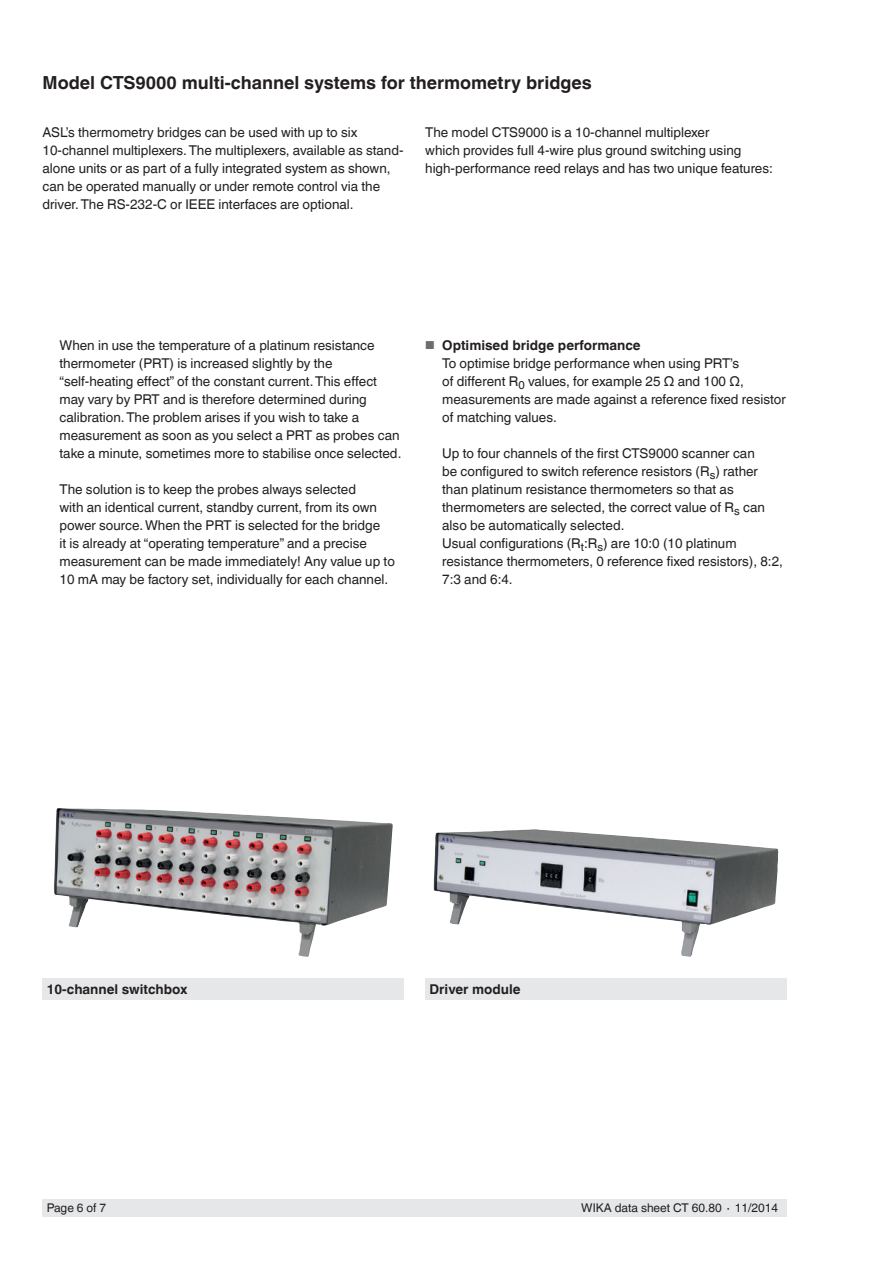
<style>
.page{position:relative;width:893px;height:1263px;background:#fff}
.page>*{position:absolute;margin:0;border:0;box-sizing:border-box;transform-origin:0 0}
.t1{font:700 18px "Helvetica World";color:#231f20}
.t2{font:13.5px/18px "Helvetica World";color:#231f20}
.t3{font:700 13.5px "Helvetica World";color:#231f20}
.t4{font:12px "Helvetica World";color:#231f20}
.s1{font-size:11.55px;color:#6c6d70}
.s2{font-weight:700}
</style>
<div class="page">
<div style="left:43px;top:1199px;width:744px;height:17px;background:#e6e7e9"></div>
<img style="left:54px;top:808px;width:339px;height:149px">
<img style="left:434px;top:829px;width:345px;height:128px">
<div style="left:43px;top:978px;width:361px;height:21px;background:#e6e7e9"></div>
<div style="left:425px;top:978px;width:362px;height:21px;background:#e6e7e9"></div>
<h1 class="t1" style="left:43px;top:73px;width:551px">Model CTS9000 multi-channel systems for thermometry bridges</h1>
<p class="t2" style="left:43px;top:124px;width:363px">ASL’s thermometry bridges can be used with up to six 10-channel multiplexers. The multiplexers, available as stand&shy;alone units or as part of a fully integrated system as shown, can be operated manually or under remote control via the driver. The RS-232-C or IEEE interfaces are optional.</p>
<p class="t2" style="left:425px;top:124px;width:349px">The model CTS9000 is a 10-channel multiplexer<br>which provides full 4-wire plus ground switching using high-performance reed relays and has two unique features:</p>
<p class="t2" style="left:60px;top:336px;width:343px">When in use the temperature of a platinum resistance thermometer (PRT) is increased slightly by the “self-heating effect” of the constant current. This effect may vary by PRT and is therefore determined during calibration. The problem arises if you wish to take a measurement as soon as you select a PRT as probes can take a minute, sometimes more to stabilise once selected.</p>
<p class="t2" style="left:60px;top:480px;width:337px">The solution is to keep the probes always selected<br>with an identical current, standby current, from its own power source. When the PRT is selected for the bridge<br>it is already at “operating temperature” and a precise measurement can be made immediately! Any value up to 10 mA may be factory set, individually for each channel.</p>
<p class="t2" style="left:442px;top:336px;width:345px;text-indent:-17px"><span class="s1">■</span> <span class="s2">Optimised bridge performance<br></span>To optimise bridge performance when using PRT’s<br>of different R<sub>0</sub> values, for example 25 Ω and 100 Ω, measurements are made against a reference fixed resistor of matching values.</p>
<p class="t2" style="left:442px;top:444px;width:342px">Up to four channels of the first CTS9000 scanner can<br>be configured to switch reference resistors (R<sub>s</sub>) rather than platinum resistance thermometers so that as thermometers are selected, the correct value of R<sub>s</sub> can also be automatically selected.<br>Usual configurations (R<sub>t</sub>:R<sub>s</sub>) are 10:0 (10 platinum resistance thermometers, 0 reference fixed resistors), 8:2, 7:3 and 6:4.</p>
<p class="t3" style="left:47px;top:981px;width:142px">10-channel switchbox</p>
<p class="t3" style="left:429px;top:981px;width:93px">Driver module</p>
<p class="t4" style="left:47px;top:1201px;width:61px">Page 6 of 7</p>
<p class="t4" style="left:581px;top:1201px;width:198px">WIKA data sheet CT 60.80 ∙ 11/2014</p>
</div>
